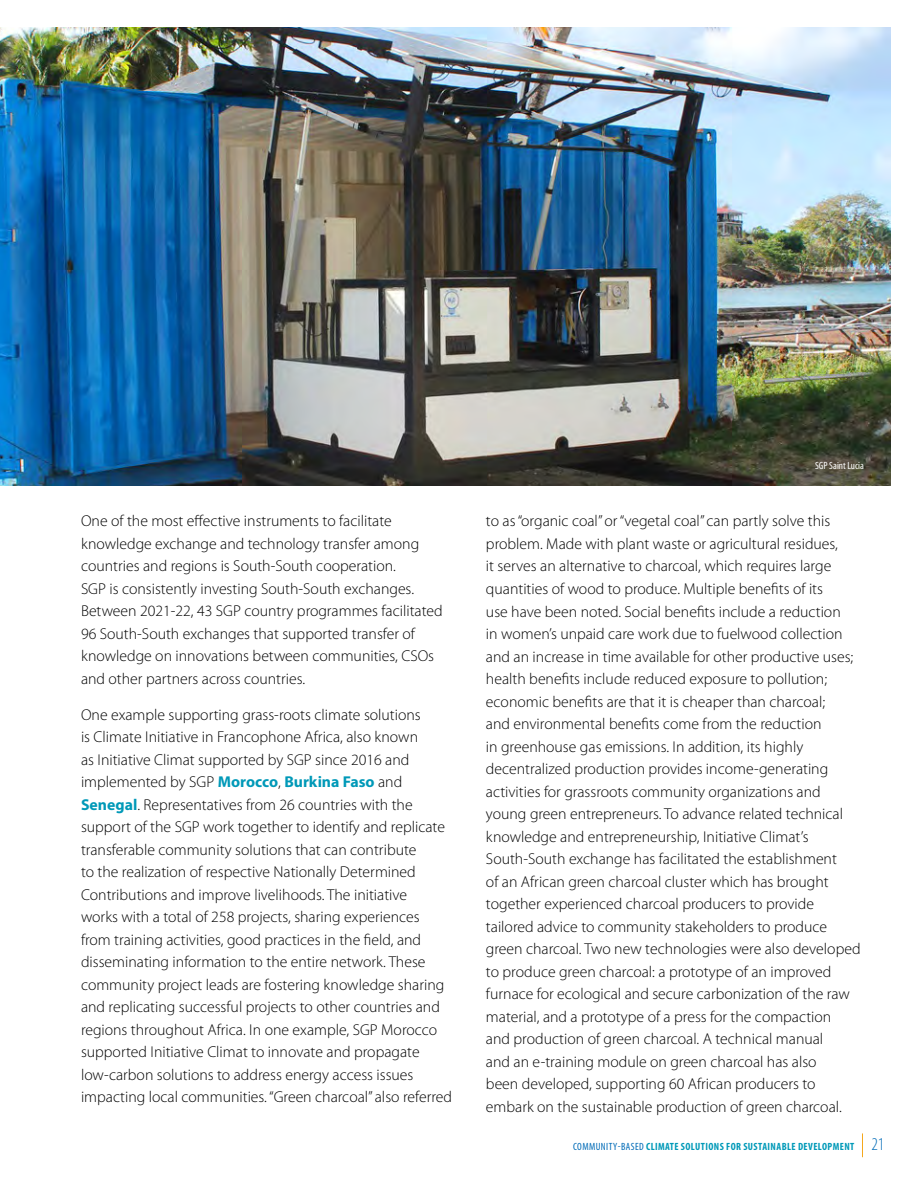
<style>
.page{position:relative;width:918px;height:1188px;background:#fff}
.page>*{position:absolute;margin:0;border:0;box-sizing:border-box;transform-origin:0 0}
.t1{font:300 15.75px/22.5px "Myriad Pro";color:#000}
.t2{font:700 condensed 10.5px "Myriad Pro";letter-spacing:.04em;color:#0099b8}
.t3{font:condensed 10.5px "Myriad Pro";color:#fff}
.s1{font-weight:700;color:#0099b8}
.s2{font-weight:400;color:#006bb7}
.s3{font-weight:300;font-size:18px;color:#006bb7}
</style>
<div class="page">
<img style="left:0;top:27px;width:891px;height:459px">
<svg style="left:862px;top:1133px;width:1px;height:24px"></svg>
<p class="t1" style="left:81px;top:510px;width:363px">One of the most effective instruments to facilitate knowledge exchange and technology transfer among countries and regions is South-South cooperation.<br>SGP is consistently investing South-South exchanges.<br>Between 2021-22, 43 SGP country programmes facilitated 96 South-South exchanges that supported transfer of knowledge on innovations between communities, CSOs and other partners across countries.</p>
<p class="t1" style="left:81px;top:703px;width:373px">One example supporting grass-roots climate solutions<br>is Climate Initiative in Francophone Africa, also known<br>as Initiative Climat supported by SGP since 2016 and implemented by SGP <span class="s1">Morocco</span>, <span class="s1">Burkina Faso</span> and <span class="s1">Senegal</span>. Representatives from 26 countries with the support of the SGP work together to identify and replicate transferable community solutions that can contribute<br>to the realization of respective Nationally Determined Contributions and improve livelihoods. The initiative<br>works with a total of 258 projects, sharing experiences from training activities, good practices in the field, and disseminating information to the entire network. These community project leads are fostering knowledge sharing and replicating successful projects to other countries and regions throughout Africa. In one example, SGP Morocco supported Initiative Climat to innovate and propagate low-carbon solutions to address energy access issues impacting local communities. “Green charcoal” also referred</p>
<p class="t3" style="left:815px;top:459px;width:50px">SGP Saint Lucia</p>
<p class="t1" style="left:486px;top:510px;width:376px">to as “organic coal” or “vegetal coal” can partly solve this problem. Made with plant waste or agricultural residues,<br>it serves an alternative to charcoal, which requires large quantities of wood to produce. Multiple benefits of its<br>use have been noted. Social benefits include a reduction<br>in women’s unpaid care work due to fuelwood collection and an increase in time available for other productive uses; health benefits include reduced exposure to pollution; economic benefits are that it is cheaper than charcoal;<br>and environmental benefits come from the reduction<br>in greenhouse gas emissions. In addition, its highly decentralized production provides income-generating activities for grassroots community organizations and young green entrepreneurs. To advance related technical knowledge and entrepreneurship, Initiative Climat’s South-South exchange has facilitated the establishment<br>of an African green charcoal cluster which has brought together experienced charcoal producers to provide tailored advice to community stakeholders to produce green charcoal. Two new technologies were also developed to produce green charcoal: a prototype of an improved furnace for ecological and secure carbonization of the raw material, and a prototype of a press for the compaction<br>and production of green charcoal. A technical manual<br>and an e-training module on green charcoal has also<br>been developed, supporting 60 African producers to embark on the sustainable production of green charcoal.</p>
<p class="t2" style="left:573px;top:1139px;width:313px"><span class="s2">COMMUNITY-BASED</span> CLIMATE SOLUTIONS FOR SUSTAINABLE DEVELOPMENT <span class="s3">21</span></p>
</div>
